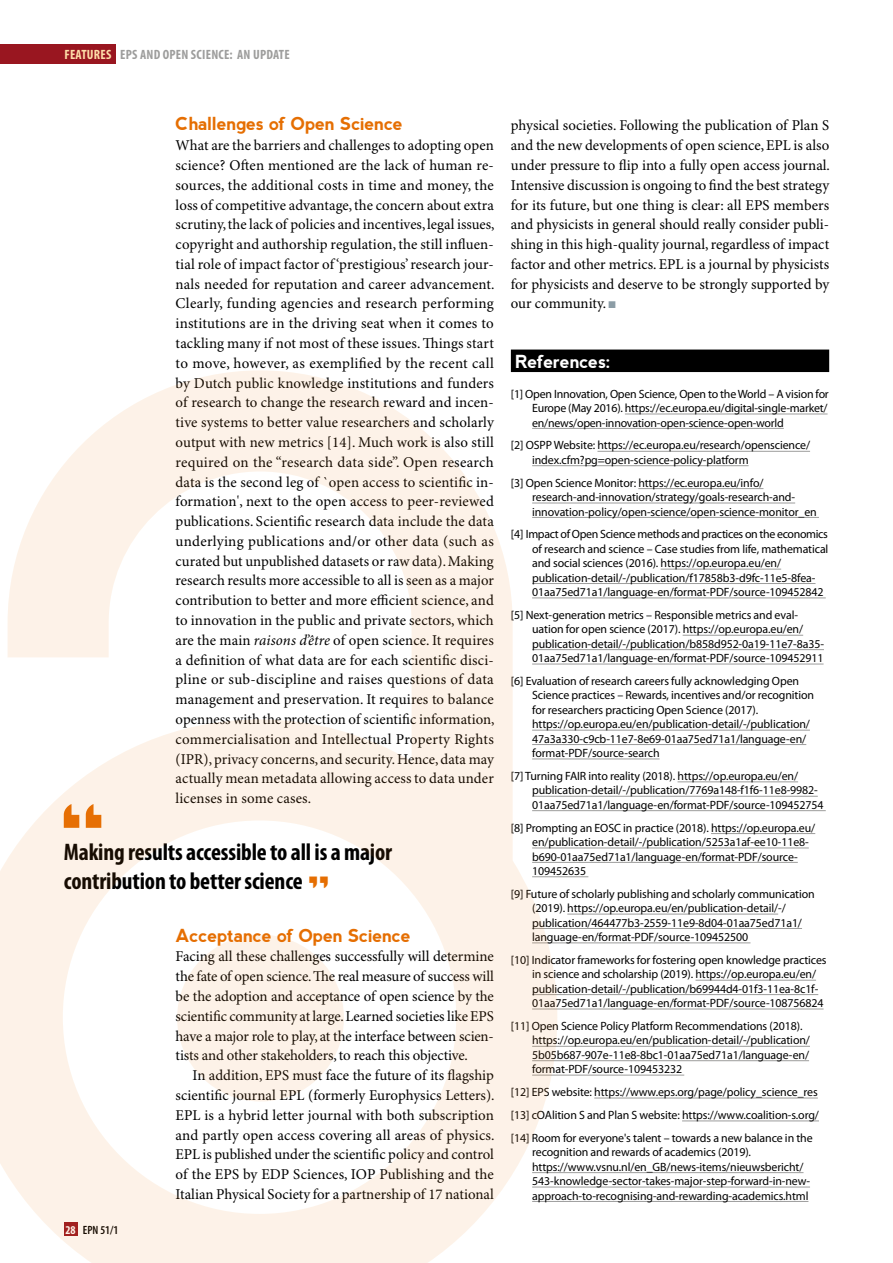
<style>
.page{position:relative;width:893px;height:1263px;background:#fff}
.page>*{position:absolute;margin:0;border:0;box-sizing:border-box;transform-origin:0 0}
.t1{font:97.5px "Hancock Park Bold Laser";color:#e56e02}
.t2{font:47.7px "Hancock Park Bold Laser";color:#e56e02}
.t3{font:700 condensed 24px/28.8px "Myriad Pro";letter-spacing:-.005em;color:#000}
.t4{font:700 18px "nevis";letter-spacing:-.015em;color:#e56e02}
.t5{font:700 18px "nevis";letter-spacing:-.015em;color:#fff}
.t6{font:15px/19.8px "Minion Pro";color:#000;text-align:justify}
.t7{font:700 condensed 13.5px "Myriad Pro";letter-spacing:.02em;color:#9d9d9c}
.t8{font:12px/14.4px "Myriad Pro";letter-spacing:-.01em;color:#000}
.t9{font:600 condensed 12px "Myriad Pro";color:#000}
.t10{font:700 condensed 12px "Myriad Pro";color:#fff}
.s1{color:#fedea9}
.s2{font-style:italic}
.s3{color:#8c9da6}
</style>
<div class="page">
<div style="left:0;top:45px;width:116px;height:19px;background:#991620"></div>
<div style="left:511px;top:350px;width:318px;height:22px;background:#000"></div>
<hr style="left:625px;top:414px;width:203px;height:1px;background:#9d9d9c">
<hr style="left:532px;top:428px;width:252px;height:1px;background:#9d9d9c">
<hr style="left:597px;top:451px;width:213px;height:1px;background:#9d9d9c">
<hr style="left:532px;top:465px;width:217px;height:1px;background:#9d9d9c">
<hr style="left:638px;top:488px;width:125px;height:1px;background:#9d9d9c">
<hr style="left:532px;top:503px;width:263px;height:1px;background:#9d9d9c">
<hr style="left:532px;top:517px;width:287px;height:1px;background:#9d9d9c">
<hr style="left:661px;top:569px;width:120px;height:1px;background:#9d9d9c">
<hr style="left:532px;top:583px;width:283px;height:1px;background:#9d9d9c">
<hr style="left:532px;top:598px;width:294px;height:1px;background:#9d9d9c">
<hr style="left:683px;top:635px;width:120px;height:1px;background:#9d9d9c">
<hr style="left:532px;top:649px;width:292px;height:1px;background:#9d9d9c">
<hr style="left:532px;top:664px;width:292px;height:1px;background:#9d9d9c">
<hr style="left:532px;top:730px;width:278px;height:1px;background:#9d9d9c">
<hr style="left:532px;top:744px;width:274px;height:1px;background:#9d9d9c">
<hr style="left:532px;top:759px;width:128px;height:1px;background:#9d9d9c">
<hr style="left:677px;top:782px;width:121px;height:1px;background:#9d9d9c">
<hr style="left:532px;top:796px;width:286px;height:1px;background:#9d9d9c">
<hr style="left:532px;top:810px;width:294px;height:1px;background:#9d9d9c">
<hr style="left:711px;top:833px;width:104px;height:1px;background:#9d9d9c">
<hr style="left:532px;top:848px;width:277px;height:1px;background:#9d9d9c">
<hr style="left:532px;top:862px;width:266px;height:1px;background:#9d9d9c">
<hr style="left:532px;top:876px;width:56px;height:1px;background:#9d9d9c">
<hr style="left:567px;top:914px;width:211px;height:1px;background:#9d9d9c">
<hr style="left:532px;top:928px;width:270px;height:1px;background:#9d9d9c">
<hr style="left:532px;top:943px;width:218px;height:1px;background:#9d9d9c">
<hr style="left:695px;top:980px;width:121px;height:1px;background:#9d9d9c">
<hr style="left:532px;top:994px;width:286px;height:1px;background:#9d9d9c">
<hr style="left:532px;top:1009px;width:292px;height:1px;background:#9d9d9c">
<hr style="left:532px;top:1046px;width:278px;height:1px;background:#9d9d9c">
<hr style="left:532px;top:1060px;width:277px;height:1px;background:#9d9d9c">
<hr style="left:532px;top:1075px;width:152px;height:1px;background:#9d9d9c">
<hr style="left:594px;top:1098px;width:224px;height:1px;background:#9d9d9c">
<hr style="left:682px;top:1121px;width:137px;height:1px;background:#9d9d9c">
<hr style="left:532px;top:1172px;width:271px;height:1px;background:#9d9d9c">
<hr style="left:532px;top:1187px;width:278px;height:1px;background:#9d9d9c">
<hr style="left:532px;top:1201px;width:276px;height:1px;background:#9d9d9c">
<svg style="left:0;top:370px;width:557px;height:893px"></svg>
<p class="t7" style="left:64px;top:47px;width:139px"><span class="s1">FEATURES</span> EPS and Open Science</p>
<p class="t7" style="left:230px;top:47px;width:31px">: an update</p>
<p class="t4" style="left:176px;top:114px;width:229px">Challenges of Open Science</p>
<p class="t6" style="left:176px;top:136px;width:321px">What are the barriers and challenges to adopting open science? Often mentioned are the lack of human re&shy;sources, the additional costs in time and money, the loss of competitive advantage, the concern about extra scrutiny, the lack of policies and incentives, legal issues, copyright and authorship regulation, the still influen&shy;tial role of impact factor of ‘prestigious’ research jour&shy;nals needed for reputation and career advancement.<br>Clearly, funding agencies and research performing institutions are in the driving seat when it comes to tackling many if not most of these issues. Things start to move, however, as exemplified by the recent call by Dutch public knowledge institutions and funders of research to change the research reward and incen&shy;tive systems to better value researchers and scholarly output with new metrics [14]. Much work is also still required on the “research data side”. Open research data is the second leg of `open access to scientific in&shy;formation', next to the open access to peer-reviewed publications. Scientific research data include the data underlying publications and/or other data (such as curated but unpublished datasets or raw data). Making research results more accessible to all is seen as a major contribution to better and more efficient science, and to innovation in the public and private sectors, which are the main <span class="s2">raisons d’être</span> of open science. It requires a definition of what data are for each scientific disci&shy;pline or sub-discipline and raises questions of data management and preservation. It requires to balance openness with the protection of scientific information, commercialisation and Intellectual Property Rights (IPR), privacy concerns, and security. Hence, data may actually mean metadata allowing access to data under licenses in some cases.</p>
<h1 class="t1" style="left:64px;top:802px;width:44px">“</h1>
<h3 class="t3" style="left:64px;top:838px;width:330px">Making results accessible to all is a major contribution to better science</h3>
<h2 class="t2" style="left:309px;top:876px;width:22px">”</h2>
<p class="t10" style="left:65px;top:1223px;width:12px">28</p>
<p class="t9" style="left:83px;top:1223px;width:37px">EPN 51/1</p>
<p class="t4" style="left:176px;top:925px;width:237px">Acceptance of Open Science</p>
<p class="t6" style="left:176px;top:947px;width:320px">Facing all these challenges successfully will determine the fate of open science. The real measure of success will be the adoption and acceptance of open science by the scientific community at large. Learned societies like EPS have a major role to play, at the interface between scien&shy;tists and other stakeholders, to reach this objective.</p>
<p class="t6" style="left:176px;top:1066px;width:321px;text-indent:17px">In addition, EPS must face the future of its flagship scientific journal EPL (formerly Europhysics Letters).<br>EPL is a hybrid letter journal with both subscription and partly open access covering all areas of physics.<br>EPL is published under the scientific policy and control of the EPS by EDP Sciences, IOP Publishing and the Italian Physical Society for a partnership of 17 national</p>
<p class="t6" style="left:511px;top:116px;width:321px">physical societies. Following the publication of Plan S and the new developments of open science, EPL is also under pressure to flip into a fully open access journal.<br>Intensive discussion is ongoing to find the best strategy for its future, but one thing is clear: all EPS members and physicists in general should really consider publi&shy;shing in this high-quality journal, regardless of impact factor and other metrics. EPL is a journal by physicists for physicists and deserve to be strongly supported by our community. <span class="s3">■</span></p>
<p class="t5" style="left:515px;top:351px;width:97px">References:</p>
<p class="t8" style="left:532px;top:387px;width:298px;text-align:justify;text-indent:-21px">[1] Open Innovation, Open Science, Open to the World – A vision for Europe (May 2016). https://ec.europa.eu/digital-single-market/ en/news/open-innovation-open-science-open-world</p>
<p class="t8" style="left:532px;top:438px;width:279px;text-indent:-21px">[2] OSPP Website: https://ec.europa.eu/research/openscience/ index.cfm?pg=open-science-policy-platform</p>
<p class="t8" style="left:532px;top:476px;width:286px;text-indent:-21px">[3] Open Science Monitor: https://ec.europa.eu/info/ research-and-innovation/strategy/goals-research-and&shy;innovation-policy/open-science/open-science-monitor_en</p>
<p class="t8" style="left:532px;top:527px;width:298px;text-indent:-21px">[4] Impact of Open Science methods and practices on the economics of research and science – Case studies from life, mathematical and social sciences (2016). https://op.europa.eu/en/ publication-detail/-/publication/f17858b3-d9fc-11e5-8fea-01aa75ed71a1/language-en/format-PDF/source-109452842</p>
<p class="t8" style="left:532px;top:608px;width:293px;text-indent:-21px">[5] Next-generation metrics – Responsible metrics and eval&shy;uation for open science (2017). https://op.europa.eu/en/ publication-detail/-/publication/b858d952-0a19-11e7-8a35- 01aa75ed71a1/language-en/format-PDF/source-109452911</p>
<p class="t8" style="left:532px;top:674px;width:283px;text-indent:-21px">[6] Evaluation of research careers fully acknowledging Open Science practices – Rewards, incentives and/or recognition for researchers practicing Open Science (2017). https://op.europa.eu/en/publication-detail/-/publication/ 47a3a330-c9cb-11e7-8e69-01aa75ed71a1/language-en/ format-PDF/source-search</p>
<p class="t8" style="left:532px;top:769px;width:293px;text-indent:-21px">[7] Turning FAIR into reality (2018). https://op.europa.eu/en/ publication-detail/-/publication/7769a148-f1f6-11e8-9982-<br>01aa75ed71a1/language-en/format-PDF/source-109452754</p>
<p class="t8" style="left:532px;top:821px;width:285px;text-indent:-21px">[8] Prompting an EOSC in practice (2018). https://op.europa.eu/ en/publication-detail/-/publication/5253a1af-ee10-11e8- b690-01aa75ed71a1/language-en/format-PDF/source-109452635</p>
<p class="t8" style="left:532px;top:887px;width:284px;text-indent:-21px">[9] Future of scholarly publishing and scholarly communication (2019). https://op.europa.eu/en/publication-detail/-/ publication/464477b3-2559-11e9-8d04-01aa75ed71a1/ language-en/format-PDF/source-109452500</p>
<p class="t8" style="left:532px;top:953px;width:296px;text-indent:-21px">[10] Indicator frameworks for fostering open knowledge practices in science and scholarship (2019). https://op.europa.eu/en/ publication-detail/-/publication/b69944d4-01f3-11ea-8c1f-01aa75ed71a1/language-en/format-PDF/source-108756824</p>
<p class="t8" style="left:532px;top:1019px;width:279px;text-indent:-21px">[11] Open Science Policy Platform Recommendations (2018). https://op.europa.eu/en/publication-detail/-/publication/ 5b05b687-907e-11e8-8bc1-01aa75ed71a1/language-en/ format-PDF/source-109453232</p>
<p class="t8" style="left:511px;top:1081px;width:310px;line-height:23px;text-align:justify">[12] EPS website: https://www.eps.org/page/policy_science_res [13] cOAlition S and Plan S website: https://www.coalition-s.org/ [14] Room for everyone's talent – towards a new balance in the</p>
<p class="t8" style="left:532px;top:1145px;width:279px">recognition and rewards of academics (2019). https://www.vsnu.nl/en_GB/news-items/nieuwsbericht/ 543-knowledge-sector-takes-major-step-forward-in-new&shy;approach-to-recognising-and-rewarding-academics.html</p>
</div>
